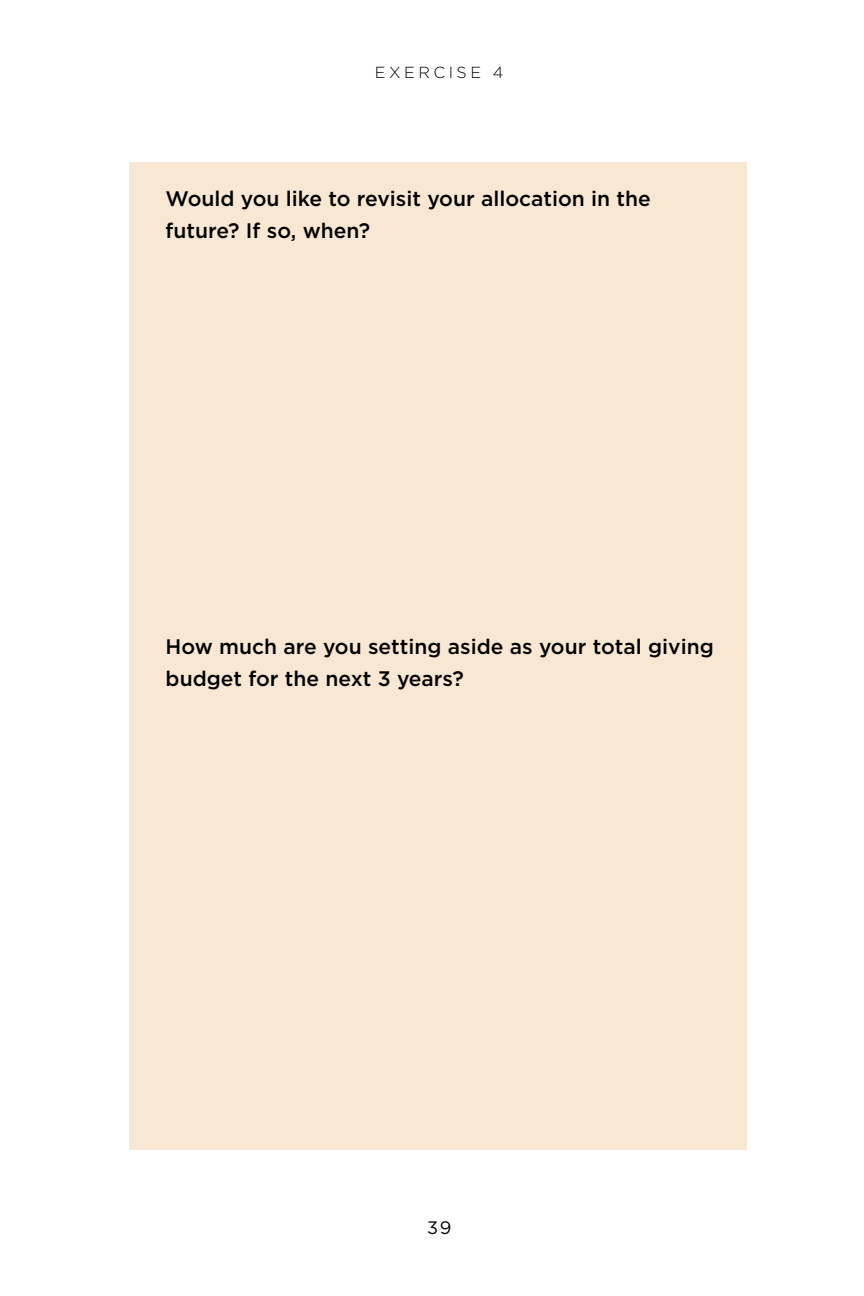
<style>
.page{position:relative;width:864px;height:1296px;background:#fff}
.page>*{position:absolute;margin:0;border:0;box-sizing:border-box;transform-origin:0 0}
.t1{font:500 21px/32px "Gotham";color:#000}
.t2{font:18px "Gotham";color:#000}
.t3{font:300 16px "Gotham";letter-spacing:.22em;color:#000}
</style>
<div class="page">
<div style="left:129px;top:162px;width:617px;height:988px;background:#f8e7d2"></div>
<p class="t3" style="left:375px;top:62px;width:130px">EXERCISE 4</p>
<p class="t1" style="left:166px;top:183px;width:487px">Would you like to revisit your allocation in the future? If so, when?</p>
<p class="t1" style="left:166px;top:631px;width:550px">How much are you setting aside as your total giving budget for the next 3 years?</p>
<p class="t2" style="left:427px;top:1216px;width:26px">39</p>
</div>
